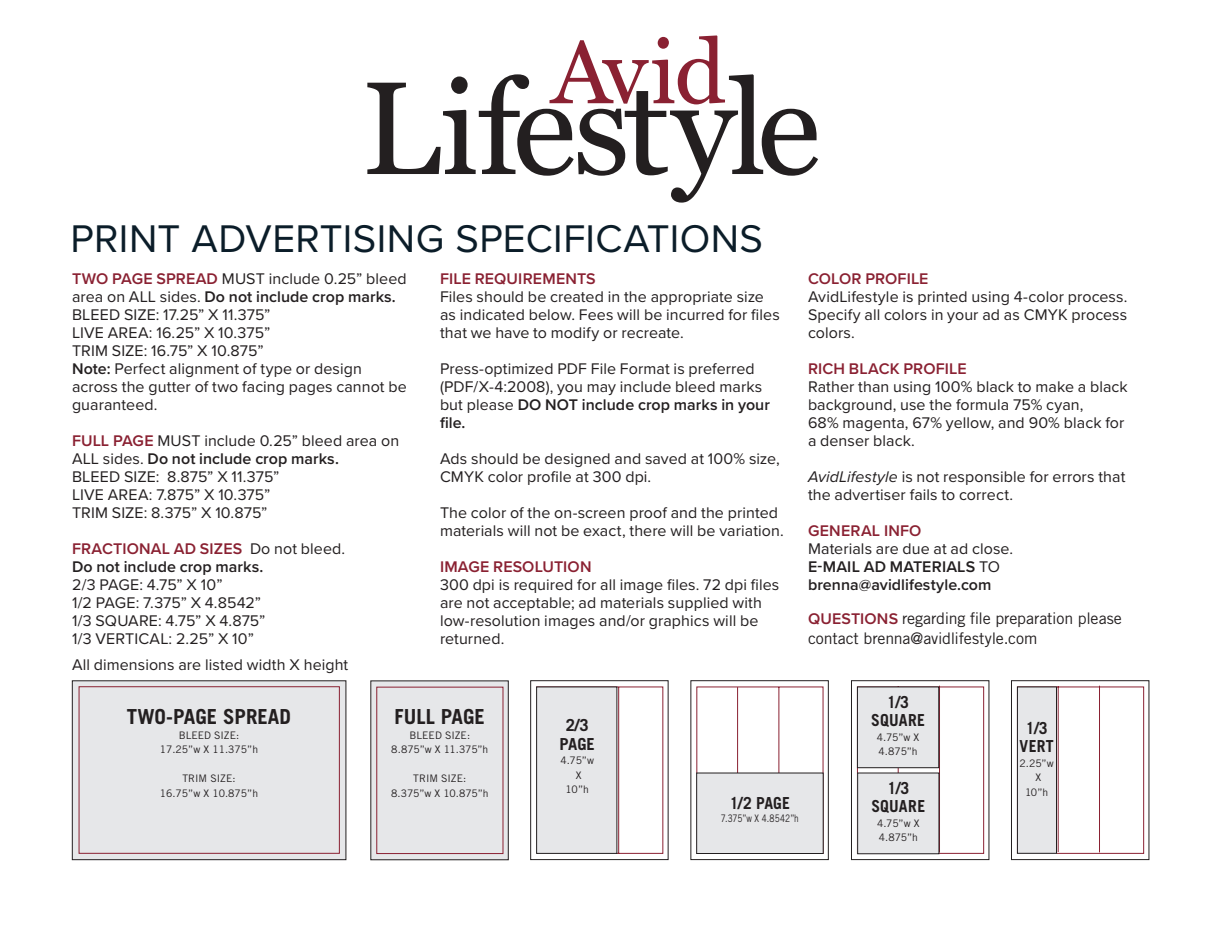
<style>
.page{position:relative;width:1224px;height:936px;background:#fff}
.page>*{position:absolute;margin:0;border:0;box-sizing:border-box;transform-origin:0 0}
.t1{font:40px "Proxima Nova";letter-spacing:.01em;color:#0b1d29}
.t2{font:700 20.8px "Trade Gothic LT Std";color:#231f20}
.t3{font:700 16.6px "Trade Gothic LT Std";letter-spacing:.01em;color:#231f20;scale:.95 1}
.t4{font:700 16.6px/18.6px "Trade Gothic LT Std";letter-spacing:.01em;color:#231f20;text-align:center}
.t5{font:16px/18px "Proxima Nova";letter-spacing:.005em;color:#231f20}
.t6{font:600 16px/18px "Proxima Nova";letter-spacing:.005em;color:#231f20}
.t7{font:16px/20px "Trade Gothic LT Std";letter-spacing:-.01em;color:#231f20}
.t8{font:600 16px "Proxima Nova";letter-spacing:.01em;color:#8a2132}
.t9{font:10.4px/14.6px "Trade Gothic LT Std";color:#231f20;text-align:center}
.t10{font:10.4px "Trade Gothic LT Std";color:#231f20;scale:.8 1}
.s1{font-weight:600;color:#8a2132}
.s2{font-weight:600}
.s3{color:#8a2132}
.s4{font-weight:400}
.s5{font-style:italic}
.s6{font-family:"Proxima Nova";font-weight:600;color:#8a2132}
</style>
<div class="page">
<div style="left:72px;top:681px;width:274px;height:179px;background:#e6e7e9"></div>
<div style="left:72px;top:680px;width:274px;height:180px;border:1px solid #231f20"></div>
<div style="left:79px;top:686px;width:261px;height:168px;border:1px solid #8a2132"></div>
<div style="left:371px;top:681px;width:137px;height:179px;background:#e6e7e9"></div>
<div style="left:371px;top:681px;width:138px;height:179px;border:1px solid #231f20"></div>
<div style="left:530px;top:680px;width:138px;height:180px;border:1px solid #231f20"></div>
<svg style="left:617px;top:687px;width:46px;height:167px"></svg>
<div style="left:537px;top:687px;width:80px;height:166px;background:#e6e7e9"></div>
<div style="left:536px;top:687px;width:81px;height:167px;border:1px solid #231f20"></div>
<div style="left:691px;top:680px;width:138px;height:180px;border:1px solid #231f20"></div>
<svg style="left:696px;top:687px;width:127px;height:167px"></svg>
<div style="left:697px;top:773px;width:126px;height:81px;background:#e6e7e9"></div>
<div style="left:697px;top:773px;width:126px;height:81px;border:1px solid #231f20"></div>
<svg style="left:367px;top:35px;width:451px;height:168px"></svg>
<div style="left:1011px;top:681px;width:138px;height:179px;background:linear-gradient(to right,#fff,#fff)"></div>
<div style="left:1011px;top:680px;width:138px;height:180px;border:1px solid #231f20"></div>
<svg style="left:1017px;top:685px;width:127px;height:169px"></svg>
<div style="left:1017px;top:687px;width:40px;height:166px;background:#e6e7e9"></div>
<div style="left:1017px;top:687px;width:40px;height:166px;border:1px solid #231f20"></div>
<div style="left:851px;top:681px;width:138px;height:179px;background:linear-gradient(to right,#fff,#fff)"></div>
<div style="left:851px;top:680px;width:138px;height:180px;border:1px solid #231f20"></div>
<svg style="left:857px;top:685px;width:127px;height:169px"></svg>
<div style="left:857px;top:687px;width:82px;height:81px;background:#e6e7e9"></div>
<div style="left:857px;top:687px;width:82px;height:81px;border:1px solid #231f20"></div>
<div style="left:858px;top:773px;width:81px;height:81px;background:#e6e7e9"></div>
<p class="t1" style="left:71px;top:209px;width:694px">PRINT ADVERTISING SPECIFICATIONS</p>
<p class="t5" style="left:72px;top:268px;width:336px"><span class="s1">TWO PAGE SPREAD</span> MUST include 0.25” bleed area on ALL sides. <span class="s2">Do not include crop marks.<br></span>BLEED SIZE: 17.25” X 11.375”<br>LIVE AREA: 16.25” X 10.375”<br>TRIM SIZE: 16.75” X 10.875”</p>
<p class="t5" style="left:72px;top:358px;width:336px"><span class="s2">Note:</span> Perfect alignment of type or design across the gutter of two facing pages cannot be guaranteed.</p>
<p class="t5" style="left:72px;top:430px;width:329px"><span class="s1">FULL PAGE</span> MUST include 0.25” bleed area on<br>ALL sides. <span class="s2">Do not include crop marks.</span></p>
<p class="t5" style="left:72px;top:466px;width:209px">BLEED SIZE: 8.875” X 11.375”<br>LIVE AREA: 7.875” X 10.375”<br>TRIM SIZE: 8.375” X 10.875”</p>
<p class="t6" style="left:72px;top:539px;width:275px"><span class="s3">FRACTIONAL AD SIZES</span> <span class="s4">Do not bleed.<br></span>Do not include crop marks.</p>
<p class="t5" style="left:72px;top:574px;width:195px">2/3 PAGE: 4.75” X 10”<br>1/2 PAGE: 7.375” X 4.8542”<br>1/3 SQUARE: 4.75” X 4.875”<br>1/3 VERTICAL: 2.25” X 10”</p>
<p class="t5" style="left:72px;top:654px;width:278px">All dimensions are listed width X height</p>
<p class="t5" style="left:440px;top:268px;width:341px"><span class="s1">FILE REQUIREMENTS<br></span>Files should be created in the appropriate size as indicated below. Fees will be incurred for files that we have to modify or recreate.</p>
<p class="t5" style="left:440px;top:358px;width:331px">Press-optimized PDF File Format is preferred (PDF/X-4:2008), you may include bleed marks but please <span class="s2">DO NOT include crop marks in your file.</span></p>
<p class="t5" style="left:440px;top:448px;width:341px">Ads should be designed and saved at 100% size,<br>CMYK color profile at 300 dpi.</p>
<p class="t5" style="left:440px;top:502px;width:345px">The color of the on-screen proof and the printed materials will not be exact, there will be variation.</p>
<p class="t8" style="left:440px;top:554px;width:153px">IMAGE RESOLUTION</p>
<p class="t5" style="left:440px;top:574px;width:341px">300 dpi is required for all image files. 72 dpi files are not acceptable; ad materials supplied with low-resolution images and/or graphics will be returned.</p>
<p class="t5" style="left:808px;top:268px;width:321px"><span class="s1">COLOR PROFILE<br></span>AvidLifestyle is printed using 4-color process.<br>Specify all colors in your ad as CMYK process colors.</p>
<p class="t8" style="left:808px;top:356px;width:160px">RICH BLACK PROFILE</p>
<p class="t5" style="left:808px;top:376px;width:321px">Rather than using 100% black to make a black background, use the formula 75% cyan,<br>68% magenta, 67% yellow, and 90% black for a denser black.</p>
<p class="t5" style="left:808px;top:466px;width:319px"><span class="s5">AvidLifestyle</span> is not responsible for errors that the advertiser fails to correct.</p>
<p class="t8" style="left:808px;top:518px;width:115px">GENERAL INFO</p>
<p class="t6" style="left:808px;top:539px;width:207px"><span class="s4">Materials are due at ad close.<br></span>E-MAIL AD MATERIALS <span class="s4">TO </span>brenna@avidlifestyle.com</p>
<p class="t7" style="left:808px;top:608px;width:315px"><span class="s6">QUESTIONS</span> regarding file preparation please contact brenna@avidlifestyle.com</p>
<p class="t2" style="left:127px;top:704px;width:166px">TWO-PAGE SPREAD</p>
<p class="t9" style="left:160px;top:728px;width:100px">BLEED SIZE:<br>17.25”w X 11.375”h</p>
<p class="t9" style="left:160px;top:771px;width:100px">TRIM SIZE:<br>16.75”w X 10.875”h</p>
<p class="t2" style="left:395px;top:704px;width:92px">FULL PAGE</p>
<p class="t9" style="left:391px;top:728px;width:98px">BLEED SIZE:<br>8.875”w X 11.375”h</p>
<p class="t9" style="left:391px;top:771px;width:99px">TRIM SIZE:<br>8.375”w X 10.875”h</p>
<p class="t4" style="left:560px;top:716px;width:37px">2/3<br>PAGE</p>
<p class="t9" style="left:560px;top:753px;width:35px">4.75”w</p>
<p class="t9" style="left:566px;top:768px;width:25px">X<br>10”h</p>
<p class="t3" style="left:730px;top:793px;width:65px">1/2 PAGE</p>
<p class="t10" style="left:721px;top:812px;width:99px">7.375”w X 4.8542”h</p>
<p class="t3" style="left:887px;top:692px;width:25px">1/3</p>
<p class="t3" style="left:871px;top:710px;width:58px">SQUARE</p>
<p class="t9" style="left:877px;top:730px;width:44px;text-align:left">4.75”w X<br>4.875”h</p>
<p class="t3" style="left:887px;top:778px;width:25px">1/3</p>
<p class="t3" style="left:871px;top:796px;width:58px">SQUARE</p>
<p class="t9" style="left:877px;top:816px;width:44px;text-align:left">4.75”w X<br>4.875”h</p>
<p class="t3" style="left:1026px;top:718px;width:25px">1/3</p>
<p class="t3" style="left:1019px;top:736px;width:38px">VERT</p>
<p class="t9" style="left:1020px;top:756px;width:36px">2.25”w</p>
<p class="t9" style="left:1025px;top:770px;width:25px">X<br>10”h</p>
</div>
